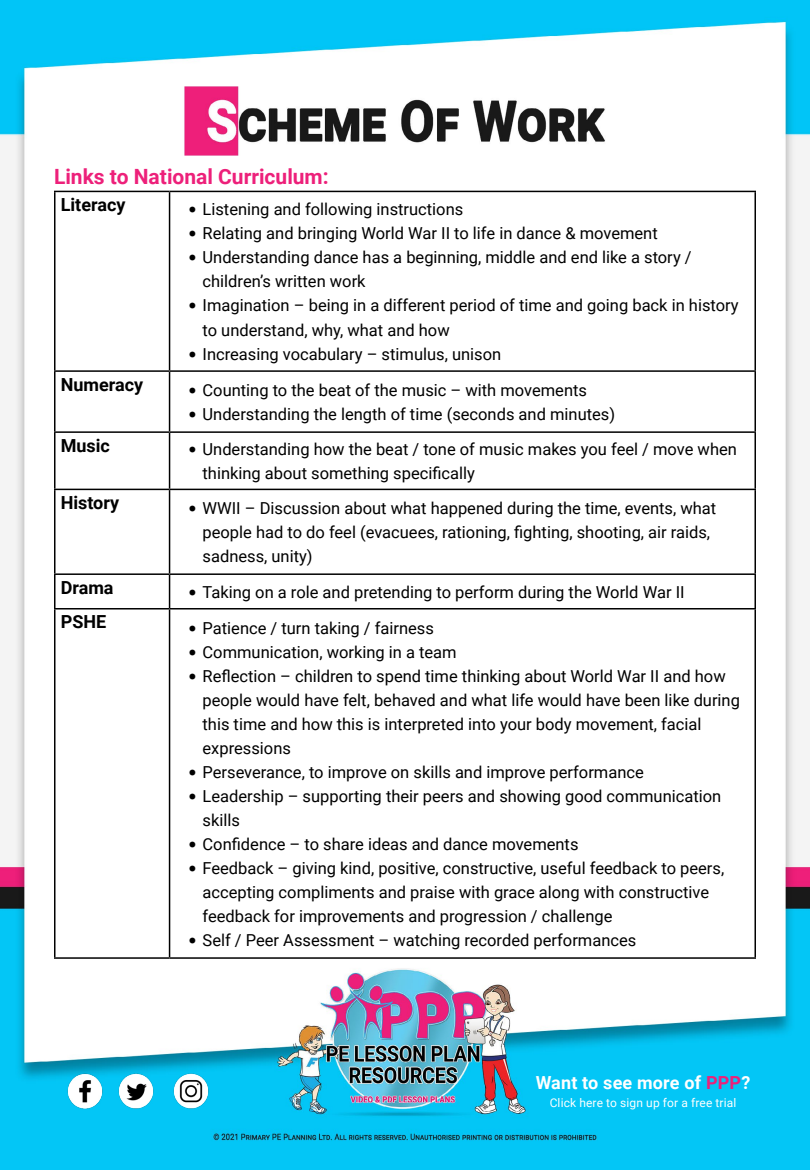
<style>
.page{position:relative;width:810px;height:1170px;background:#fff}
.page>*{position:absolute;margin:0;border:0;box-sizing:border-box;transform-origin:0 0}
.t1{font:700 21px "Roboto";color:#ed207a}
.t2{font:700 18px "Roboto";color:#000}
.t3{font:700 18px "Roboto";letter-spacing:.01em;color:#fff}
.t4{font:16.5px/24px "Roboto";color:#000}
.t5{font:12px "Roboto";letter-spacing:.01em;color:#fff}
.s1{font-family:"American Captain"}
.s2{color:#ed207a}
</style>
<div class="page">
<img style="left:0;top:0;width:810px;height:1170px">
<img style="left:66px;top:1070px;width:38px;height:40px">
<img style="left:117px;top:1070px;width:38px;height:40px">
<img style="left:172px;top:1070px;width:38px;height:40px">
<hr style="left:54px;top:191px;width:116px;height:1px;background:#000">
<hr style="left:54px;top:192px;width:2px;height:178px;background:#000">
<hr style="left:170px;top:191px;width:586px;height:1px;background:#000">
<hr style="left:169px;top:192px;width:1px;height:178px;background:#000">
<hr style="left:754px;top:192px;width:2px;height:178px;background:#000">
<hr style="left:54px;top:370px;width:116px;height:2px;background:#000">
<hr style="left:54px;top:372px;width:2px;height:59px;background:#000">
<hr style="left:170px;top:370px;width:586px;height:2px;background:#000">
<hr style="left:169px;top:372px;width:1px;height:59px;background:#000">
<hr style="left:754px;top:372px;width:2px;height:59px;background:#000">
<hr style="left:54px;top:431px;width:116px;height:2px;background:#000">
<hr style="left:54px;top:433px;width:2px;height:55px;background:#000">
<hr style="left:170px;top:431px;width:586px;height:2px;background:#000">
<hr style="left:169px;top:433px;width:1px;height:55px;background:#000">
<hr style="left:754px;top:433px;width:2px;height:55px;background:#000">
<hr style="left:54px;top:488px;width:116px;height:2px;background:#000">
<hr style="left:54px;top:490px;width:2px;height:83px;background:#000">
<hr style="left:170px;top:488px;width:586px;height:2px;background:#000">
<hr style="left:169px;top:490px;width:1px;height:83px;background:#000">
<hr style="left:754px;top:490px;width:2px;height:83px;background:#000">
<hr style="left:54px;top:573px;width:116px;height:2px;background:#000">
<hr style="left:54px;top:575px;width:2px;height:33px;background:#000">
<hr style="left:170px;top:573px;width:586px;height:2px;background:#000">
<hr style="left:169px;top:575px;width:1px;height:33px;background:#000">
<hr style="left:754px;top:575px;width:2px;height:33px;background:#000">
<hr style="left:54px;top:608px;width:116px;height:1px;background:#000">
<hr style="left:54px;top:609px;width:2px;height:348px;background:#000">
<hr style="left:170px;top:608px;width:586px;height:1px;background:#000">
<hr style="left:169px;top:609px;width:1px;height:348px;background:#000">
<hr style="left:754px;top:609px;width:2px;height:348px;background:#000">
<hr style="left:54px;top:957px;width:116px;height:2px;background:#000">
<hr style="left:170px;top:957px;width:586px;height:2px;background:#000">
<p class="t1" style="left:54px;top:162px;width:276px">Links to National Curriculum:</p>
<p class="t2" style="left:61px;top:192px;width:66px">Literacy</p>
<p class="t4" style="left:189px;top:197px;width:276px"><span class="s1">•</span> Listening and following instructions</p>
<p class="t4" style="left:189px;top:221px;width:470px"><span class="s1">•</span> Relating and bringing World War II to life in dance &amp; movement</p>
<p class="t4" style="left:203px;top:245px;width:491px;text-indent:-13px"><span class="s1">•</span> Understanding dance has a beginning, middle and end like a story / children’s written work</p>
<p class="t4" style="left:203px;top:293px;width:538px;text-indent:-13px"><span class="s1">•</span> Imagination – being in a different period of time and going back in history to understand, why, what and how</p>
<p class="t4" style="left:189px;top:341px;width:314px"><span class="s1">•</span> Increasing vocabulary – stimulus, unison</p>
<p class="t2" style="left:61px;top:371px;width:84px">Numeracy</p>
<p class="t4" style="left:189px;top:377px;width:399px"><span class="s1">•</span> Counting to the beat of the music – with movements</p>
<p class="t4" style="left:189px;top:401px;width:428px"><span class="s1">•</span> Understanding the length of time (seconds and minutes)</p>
<p class="t2" style="left:61px;top:432px;width:51px">Music</p>
<p class="t4" style="left:203px;top:436px;width:536px;text-indent:-13px"><span class="s1">•</span> Understanding how the beat / tone of music makes you feel / move when thinking about something specifically</p>
<p class="t2" style="left:61px;top:490px;width:60px">History</p>
<p class="t4" style="left:203px;top:495px;width:515px;text-indent:-13px"><span class="s1">•</span> WWII – Discussion about what happened during the time, events, what people had to do feel (evacuees, rationing, fighting, shooting, air raids, sadness, unity)</p>
<p class="t2" style="left:61px;top:575px;width:54px">Drama</p>
<p class="t4" style="left:189px;top:579px;width:497px"><span class="s1">•</span> Taking on a role and pretending to perform during the World War II</p>
<p class="t2" style="left:61px;top:609px;width:47px">PSHE</p>
<p class="t4" style="left:189px;top:615px;width:246px"><span class="s1">•</span> Patience / turn taking / fairness</p>
<p class="t4" style="left:189px;top:639px;width:269px"><span class="s1">•</span> Communication, working in a team</p>
<p class="t4" style="left:203px;top:663px;width:539px;text-indent:-13px"><span class="s1">•</span> Reflection – children to spend time thinking about World War II and how people would have felt, behaved and what life would have been like during this time and how this is interpreted into your body movement, facial expressions</p>
<p class="t4" style="left:189px;top:759px;width:456px"><span class="s1">•</span> Perseverance, to improve on skills and improve performance</p>
<p class="t4" style="left:203px;top:783px;width:520px;text-indent:-13px"><span class="s1">•</span> Leadership – supporting their peers and showing good communication skills</p>
<p class="t4" style="left:189px;top:831px;width:391px"><span class="s1">•</span> Confidence – to share ideas and dance movements</p>
<p class="t4" style="left:203px;top:855px;width:523px;text-indent:-13px"><span class="s1">•</span> Feedback – giving kind, positive, constructive, useful feedback to peers, accepting compliments and praise with grace along with constructive feedback for improvements and progression / challenge</p>
<p class="t4" style="left:189px;top:927px;width:449px"><span class="s1">•</span> Self / Peer Assessment – watching recorded performances</p>
<p class="t3" style="left:536px;top:1070px;width:216px">Want to see more of <span class="s2">PPP</span>?</p>
<p class="t5" style="left:550px;top:1094px;width:188px">Click here to sign up for a free trial</p>
</div>
